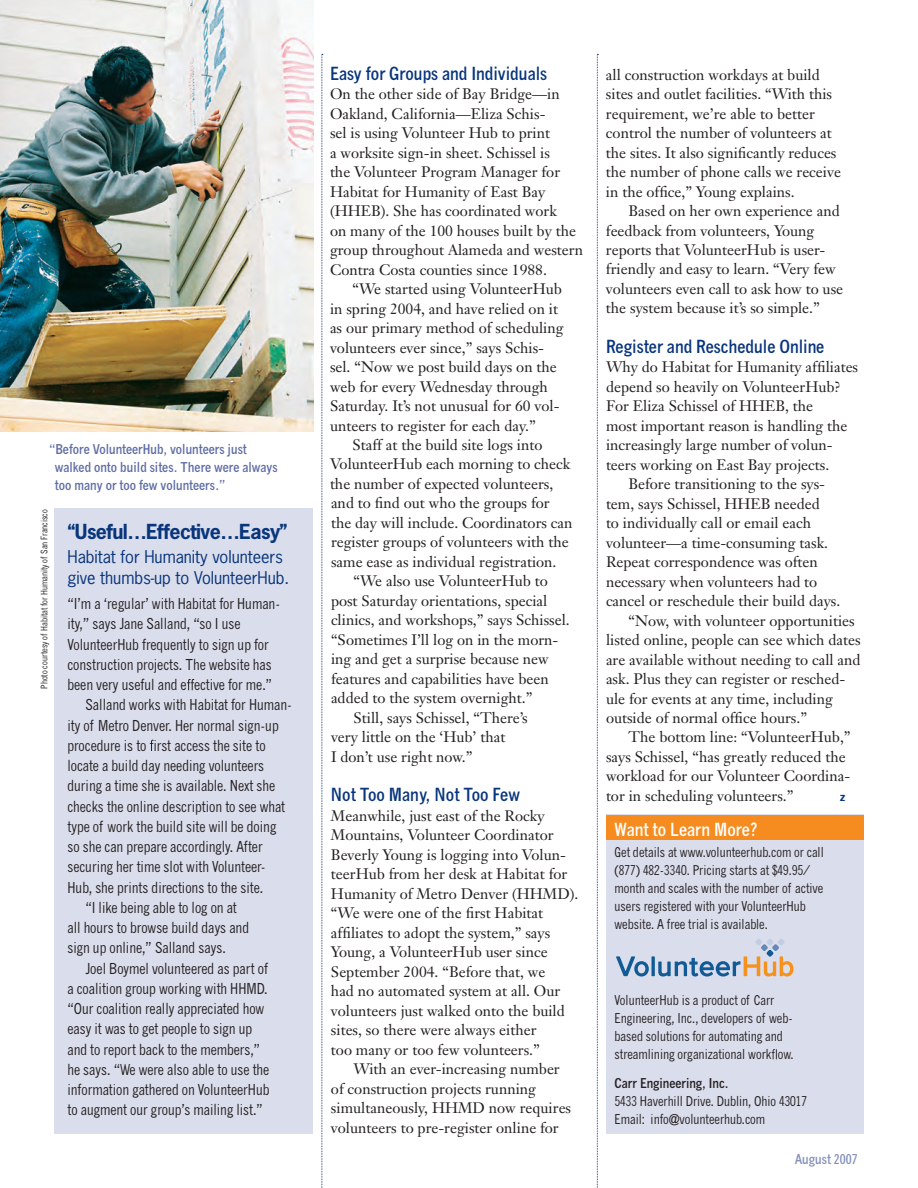
<style>
.page{position:relative;width:918px;height:1188px;background:#fff}
.page>*{position:absolute;margin:0;border:0;box-sizing:border-box;transform-origin:0 0}
.t1{font:700 19.5px "News Gothic";letter-spacing:-.03em;color:#08357c}
.t2{font:700 condensed 18px "News Gothic MT Std";color:#08357c}
.t3{font:700 condensed 18px "News Gothic MT Std";color:#fff}
.t4{font:16.5px/21px "News Gothic";letter-spacing:-.005em;color:#08357c}
.t5{font:15px/19.5px "Janson Text";color:#231f20}
.t6{font:condensed 15px "News Gothic MT Std";color:#231f20}
.t7{font:condensed 13.5px/18px "News Gothic MT Std";color:#231f20}
.t8{font:700 condensed 13.5px/18px "News Gothic MT Std";color:#5f6da4}
.t9{font:700 condensed 13.5px "News Gothic MT Std";color:#231f20}
.t10{font:700 condensed 13.5px "News Gothic MT Std";color:#8690bb}
.t11{font:700 12px "Meta";color:#08357c}
.t12{font:condensed 9px "News Gothic MT Std";color:#231f20}
</style>
<div class="page">
<img style="left:0;top:0;width:313px;height:432px">
<div style="left:54px;top:508px;width:259px;height:626px;background:#daddeb"></div>
<svg style="left:187px;top:679px;width:7px;height:11px"></svg>
<svg style="left:150px;top:740px;width:6px;height:11px"></svg>
<svg style="left:597px;top:54px;width:1px;height:1134px"></svg>
<svg style="left:322px;top:54px;width:1px;height:1134px"></svg>
<div style="left:606px;top:815px;width:258px;height:319px;background:#daddeb"></div>
<div style="left:606px;top:815px;width:258px;height:25px;background:#f68c1f"></div>
<svg style="left:772px;top:1049px;width:5px;height:10px"></svg>
<svg style="left:616px;top:956px;width:33px;height:21px"></svg>
<svg style="left:651px;top:956px;width:4px;height:20px"></svg>
<svg style="left:658px;top:939px;width:135px;height:38px"></svg>
<p class="t8" style="left:55px;top:440px;width:224px;text-indent:-6px">“Before VolunteerHub, volunteers just walked onto build sites. There were always too many or too few volunteers.”</p>
<p class="t12" style="left:39px;top:689px;width:181px;rotate:-90deg">Photo courtesy of Habitat for Humanity of San Francisco</p>
<h1 class="t1" style="left:68px;top:519px;width:222px">“Useful…Effective…Easy”</h1>
<p class="t4" style="left:68px;top:546px;width:223px">Habitat for Humanity volunteers give thumbs-up to VolunteerHub.</p>
<p class="t6" style="left:68px;top:595px;width:214px">“I’m a ‘regular’ with Habitat for Human-</p>
<p class="t6" style="left:68px;top:615px;width:175px">ity,” says Jane Salland, “so I use</p>
<p class="t6" style="left:68px;top:636px;width:203px">VolunteerHub frequently to sign up for</p>
<p class="t6" style="left:68px;top:656px;width:206px">construction projects. The website has</p>
<p class="t6" style="left:68px;top:676px;width:206px">been very useful and e ective for me.”</p>
<p class="t6" style="left:85px;top:696px;width:208px">Salland works with Habitat for Human-</p>
<p class="t6" style="left:67px;top:717px;width:213px">ity of Metro Denver. Her normal sign-up</p>
<p class="t6" style="left:67px;top:737px;width:200px">procedure is to rst access the site to</p>
<p class="t6" style="left:68px;top:757px;width:198px">locate a build day needing volunteers</p>
<p class="t6" style="left:68px;top:777px;width:209px">during a time she is available. Next she</p>
<p class="t6" style="left:68px;top:798px;width:219px">checks the online description to see what</p>
<p class="t6" style="left:68px;top:818px;width:210px">type of work the build site will be doing</p>
<p class="t6" style="left:68px;top:838px;width:197px">so she can prepare accordingly. After</p>
<p class="t6" style="left:68px;top:858px;width:200px">securing her time slot with Volunteer-</p>
<p class="t6" style="left:68px;top:879px;width:197px">Hub, she prints directions to the site.</p>
<p class="t6" style="left:86px;top:899px;width:153px">“I like being able to log on at</p>
<p class="t6" style="left:68px;top:919px;width:183px">all hours to browse build days and</p>
<p class="t6" style="left:68px;top:939px;width:160px">sign up online,” Salland says.</p>
<p class="t6" style="left:86px;top:960px;width:184px">Joel Boymel volunteered as part of</p>
<p class="t6" style="left:68px;top:980px;width:202px">a coalition group working with HHMD.</p>
<p class="t6" style="left:68px;top:1000px;width:198px">“Our coalition really appreciated how</p>
<p class="t6" style="left:68px;top:1020px;width:186px">easy it was to get people to sign up</p>
<p class="t6" style="left:68px;top:1041px;width:194px">and to report back to the members,”</p>
<p class="t6" style="left:68px;top:1061px;width:203px">he says. “We were also able to use the</p>
<p class="t6" style="left:68px;top:1081px;width:203px">information gathered on VolunteerHub</p>
<p class="t6" style="left:68px;top:1101px;width:197px">to augment our group’s mailing list.”</p>
<p class="t2" style="left:330px;top:62px;width:219px">Easy for Groups and Individuals</p>
<p class="t5" style="left:330px;top:84px;width:255px">On the other side of Bay Bridge—in Oakland, California—Eliza Schis-<br>sel is using Volunteer Hub to print<br>a worksite sign-in sheet. Schissel is<br>the Volunteer Program Manager for Habitat for Humanity of East Bay (HHEB). She has coordinated work<br>on many of the 100 houses built by the group throughout Alameda and western Contra Costa counties since 1988.</p>
<p class="t5" style="left:330px;top:279px;width:235px;text-indent:22px">“We started using VolunteerHub in spring 2004, and have relied on it as our primary method of scheduling volunteers ever since,” says Schis&shy;sel. “Now we post build days on the web for every Wednesday through Saturday. It’s not unusual for 60 vol&shy;unteers to register for each day.”</p>
<p class="t5" style="left:352px;top:435px;width:191px">Staff at the build site logs into</p>
<p class="t5" style="left:330px;top:454px;width:242px">VolunteerHub each morning to check</p>
<p class="t5" style="left:330px;top:474px;width:225px">the number of expected volunteers,</p>
<p class="t5" style="left:331px;top:493px;width:220px">and to find out who the groups for</p>
<p class="t5" style="left:331px;top:513px;width:243px">the day will include. Coordinators can</p>
<p class="t5" style="left:331px;top:532px;width:239px">register groups of volunteers with the</p>
<p class="t5" style="left:331px;top:552px;width:227px">same ease as individual registration.</p>
<p class="t5" style="left:354px;top:571px;width:196px">“We also use VolunteerHub to</p>
<p class="t5" style="left:331px;top:591px;width:218px">post Saturday orientations, special</p>
<p class="t5" style="left:331px;top:610px;width:240px">clinics, and workshops,” says Schissel.</p>
<p class="t5" style="left:331px;top:630px;width:229px">“Sometimes I’ll log on in the morn-</p>
<p class="t5" style="left:331px;top:649px;width:219px">ing and get a surprise because new</p>
<p class="t5" style="left:331px;top:669px;width:219px">features and capabilities have been</p>
<p class="t5" style="left:331px;top:688px;width:203px">added to the system overnight.”</p>
<p class="t5" style="left:354px;top:708px;width:176px">Still, says Schissel, “There’s</p>
<p class="t5" style="left:331px;top:727px;width:176px">very little on the ‘Hub’ that</p>
<p class="t5" style="left:331px;top:747px;width:143px">I don’t use right now.”</p>
<p class="t2" style="left:331px;top:783px;width:191px">Not Too Many, Not Too Few</p>
<p class="t5" style="left:331px;top:805px;width:249px">Meanwhile, just east of the Rocky Mountains, Volunteer Coordinator Beverly Young is logging into Volun&shy;teerHub from her desk at Habitat for Humanity of Metro Denver (HHMD). “We were one of the first Habitat affiliates to adopt the system,” says Young, a VolunteerHub user since September 2004. “Before that, we<br>had no automated system at all. Our volunteers just walked onto the build sites, so there were always either<br>too many or too few volunteers.”</p>
<p class="t5" style="left:331px;top:1059px;width:242px;text-indent:22px">With an ever-increasing number of construction projects running simultaneously, HHMD now requires volunteers to pre-register online for</p>
<p class="t5" style="left:606px;top:64px;width:236px">all construction workdays at build sites and outlet facilities. “With this requirement, we’re able to better control the number of volunteers at the sites. It also significantly reduces the number of phone calls we receive in the office,” Young explains.</p>
<p class="t5" style="left:606px;top:201px;width:239px;text-indent:22px">Based on her own experience and feedback from volunteers, Young reports that VolunteerHub is user&shy;friendly and easy to learn. “Very few volunteers even call to ask how to use the system because it’s so simple.”</p>
<p class="t2" style="left:606px;top:335px;width:220px">Register and Reschedule Online</p>
<p class="t5" style="left:606px;top:357px;width:254px">Why do Habitat for Humanity affiliates</p>
<p class="t5" style="left:606px;top:376px;width:236px">depend so heavily on VolunteerHub?</p>
<p class="t5" style="left:606px;top:396px;width:209px">For Eliza Schissel of HHEB, the</p>
<p class="t5" style="left:606px;top:415px;width:243px">most important reason is handling the</p>
<p class="t5" style="left:606px;top:435px;width:228px">increasingly large number of volun-</p>
<p class="t5" style="left:606px;top:454px;width:225px">teers working on East Bay projects.</p>
<p class="t5" style="left:628px;top:474px;width:198px">Before transitioning to the sys-</p>
<p class="t5" style="left:606px;top:493px;width:215px">tem, says Schissel, HHEB needed</p>
<p class="t5" style="left:606px;top:513px;width:207px">to individually call or email each</p>
<p class="t5" style="left:606px;top:532px;width:224px">volunteer—a time-consuming task.</p>
<p class="t5" style="left:606px;top:552px;width:213px">Repeat correspondence was often</p>
<p class="t5" style="left:606px;top:571px;width:213px">necessary when volunteers had to</p>
<p class="t5" style="left:606px;top:591px;width:236px">cancel or reschedule their build days.</p>
<p class="t5" style="left:628px;top:610px;width:228px">“Now, with volunteer opportunities</p>
<p class="t5" style="left:606px;top:630px;width:256px">listed online, people can see which dates</p>
<p class="t5" style="left:606px;top:649px;width:256px">are available without needing to call and</p>
<p class="t5" style="left:606px;top:669px;width:241px">ask. Plus they can register or resched-</p>
<p class="t5" style="left:606px;top:688px;width:228px">ule for events at any time, including</p>
<p class="t5" style="left:606px;top:708px;width:203px">outside of normal office hours.”</p>
<p class="t5" style="left:628px;top:727px;width:224px">The bottom line: “VolunteerHub,”</p>
<p class="t5" style="left:606px;top:747px;width:241px">says Schissel, “has greatly reduced the</p>
<p class="t5" style="left:606px;top:766px;width:246px">workload for our Volunteer Coordina-</p>
<p class="t5" style="left:606px;top:786px;width:189px">tor in scheduling volunteers.”</p>
<p class="t11" style="left:840px;top:790px;width:7px">z</p>
<p class="t3" style="left:615px;top:818px;width:144px">Want to Learn More?</p>
<p class="t7" style="left:615px;top:843px;width:211px">Get details at www.volunteerhub.com or call (877) 482-3340. Pricing starts at $49.95/ month and scales with the number of active users registered with your VolunteerHub website. A free trial is available.</p>
<p class="t7" style="left:615px;top:992px;width:181px">VolunteerHub is a product of Carr Engineering, Inc., developers of web&shy;based solutions for automating and streamlining organizational work ow.</p>
<p class="t9" style="left:615px;top:1075px;width:116px">Carr Engineering, Inc.</p>
<p class="t7" style="left:615px;top:1092px;width:194px">5433 Haverhill Drive. Dublin, Ohio 43017<br>Email: info@volunteerhub.com</p>
<p class="t10" style="left:795px;top:1151px;width:64px">August 2007</p>
</div>
